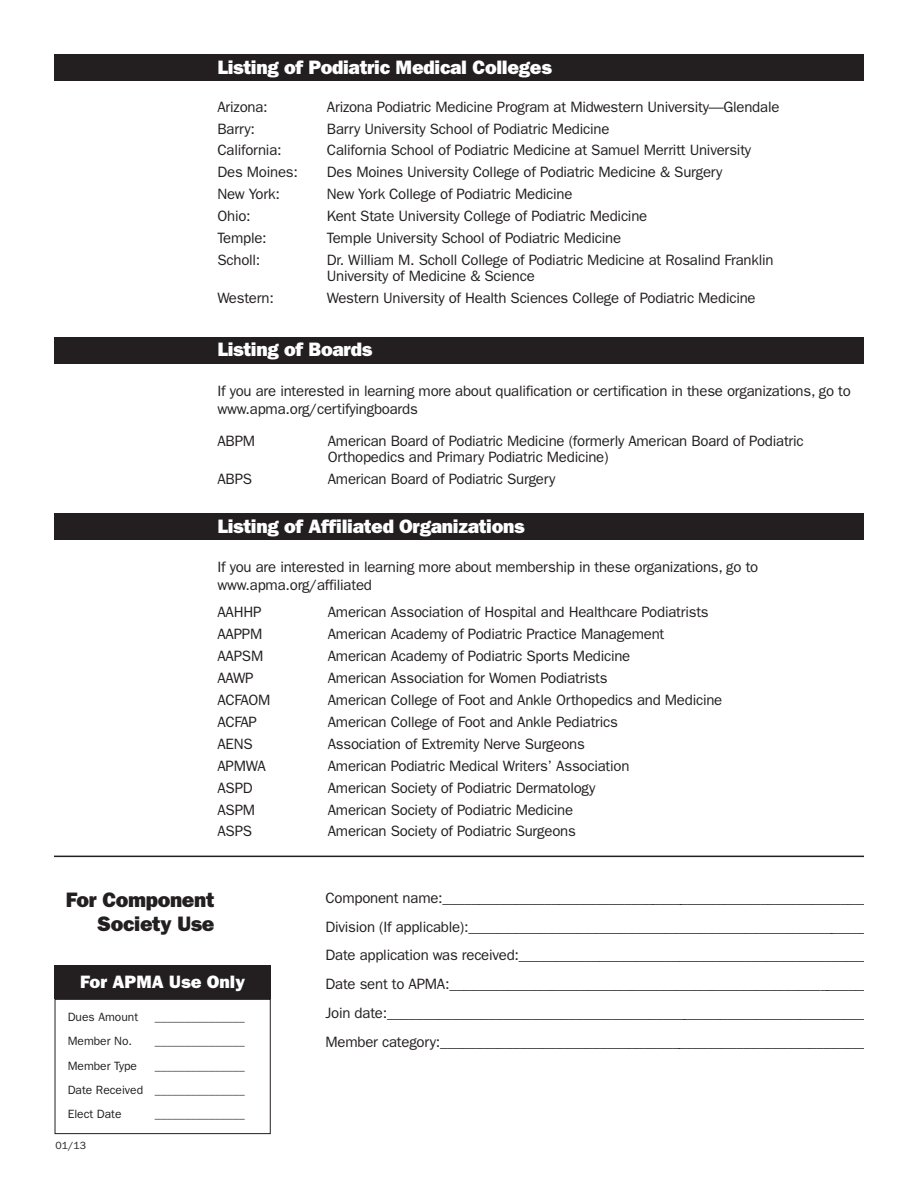
<style>
.page{position:relative;width:918px;height:1188px;background:#fff}
.page>*{position:absolute;margin:0;border:0;box-sizing:border-box;transform-origin:0 0}
.t1{font:800 21px/24px "Franklin Gothic";letter-spacing:-.015em;color:#231f20;text-align:right}
.t2{font:800 19.5px "Franklin Gothic";letter-spacing:-.015em;color:#fff}
.t3{font:800 18px "Franklin Gothic";color:#fff}
.t4{font:15px/28.8px "Franklin Gothic";letter-spacing:-.015em;color:#231f20}
.t5{font:12px/24.3px "Franklin Gothic";color:#231f20;text-align:justify}
.t6{font:10.5px "Franklin Gothic";color:#231f20}
</style>
<div class="page">
<div style="left:55px;top:999px;width:216px;height:135px;border:1px solid #231f20"></div>
<div style="left:55px;top:965px;width:216px;height:34px;background:#231f20"></div>
<hr style="left:54px;top:856px;width:810px;height:1px;background:#231f20">
<div style="left:54px;top:54px;width:810px;height:27px;background:#231f20"></div>
<div style="left:54px;top:338px;width:810px;height:26px;background:#231f20"></div>
<div style="left:54px;top:513px;width:810px;height:27px;background:#231f20"></div>
<h2 class="t2" style="left:218px;top:60px;width:336px">Listing of Podiatric Medical Colleges</h2>
<p class="t4" style="left:218px;top:93px;width:52px">Arizona:</p>
<p class="t4" style="left:327px;top:93px;width:454px">Arizona Podiatric Medicine Program at Midwestern University—Glendale</p>
<p class="t4" style="left:218px;top:115px;width:39px">Barry:</p>
<p class="t4" style="left:327px;top:115px;width:284px">Barry University School of Podiatric Medicine</p>
<p class="t4" style="left:218px;top:137px;width:66px">California:</p>
<p class="t4" style="left:327px;top:137px;width:426px">California School of Podiatric Medicine at Samuel Merritt University</p>
<p class="t4" style="left:218px;top:159px;width:82px">Des Moines:</p>
<p class="t4" style="left:327px;top:159px;width:397px">Des Moines University College of Podiatric Medicine &amp; Surgery</p>
<p class="t4" style="left:218px;top:181px;width:64px">New York:</p>
<p class="t4" style="left:327px;top:181px;width:247px">New York College of Podiatric Medicine</p>
<p class="t4" style="left:218px;top:203px;width:35px">Ohio:</p>
<p class="t4" style="left:327px;top:203px;width:322px">Kent State University College of Podiatric Medicine</p>
<p class="t4" style="left:218px;top:225px;width:51px">Temple:</p>
<p class="t4" style="left:327px;top:225px;width:296px">Temple University School of Podiatric Medicine</p>
<p class="t4" style="left:218px;top:247px;width:44px">Scholl:</p>
<p class="t4" style="left:327px;top:253px;width:448px;line-height:16.5px">Dr. William M. Scholl College of Podiatric Medicine at Rosalind Franklin<br>University of Medicine &amp; Science</p>
<p class="t4" style="left:218px;top:285px;width:58px">Western:</p>
<p class="t4" style="left:327px;top:285px;width:430px">Western University of Health Sciences College of Podiatric Medicine</p>
<h2 class="t2" style="left:218px;top:343px;width:156px">Listing of Boards</h2>
<p class="t4" style="left:218px;top:383px;width:635px;line-height:18px">If you are interested in learning more about qualification or certification in these organizations, go to www.apma.org/certifyingboards</p>
<p class="t4" style="left:218px;top:428px;width:39px">ABPM</p>
<p class="t4" style="left:328px;top:434px;width:477px;line-height:16.5px">American Board of Podiatric Medicine (formerly American Board of Podiatric<br>Orthopedics and Primary Podiatric Medicine)</p>
<p class="t4" style="left:218px;top:466px;width:36px">ABPS</p>
<p class="t4" style="left:328px;top:466px;width:229px">American Board of Podiatric Surgery</p>
<h2 class="t2" style="left:218px;top:519px;width:309px">Listing of Affiliated Organizations</h2>
<p class="t4" style="left:218px;top:559px;width:542px;line-height:18px">If you are interested in learning more about membership in these organizations, go to www.apma.org/affiliated</p>
<p class="t4" style="left:218px;top:599px;width:46px">AAHHP</p>
<p class="t4" style="left:328px;top:599px;width:382px">American Association of Hospital and Healthcare Podiatrists</p>
<p class="t4" style="left:218px;top:621px;width:46px">AAPPM</p>
<p class="t4" style="left:328px;top:621px;width:338px">American Academy of Podiatric Practice Management</p>
<p class="t4" style="left:218px;top:643px;width:47px">AAPSM</p>
<p class="t4" style="left:328px;top:643px;width:304px">American Academy of Podiatric Sports Medicine</p>
<p class="t4" style="left:218px;top:665px;width:38px">AAWP</p>
<p class="t4" style="left:328px;top:665px;width:281px">American Association for Women Podiatrists</p>
<p class="t4" style="left:218px;top:687px;width:54px">ACFAOM</p>
<p class="t4" style="left:328px;top:687px;width:396px">American College of Foot and Ankle Orthopedics and Medicine</p>
<p class="t4" style="left:218px;top:709px;width:41px">ACFAP</p>
<p class="t4" style="left:328px;top:709px;width:292px">American College of Foot and Ankle Pediatrics</p>
<p class="t4" style="left:218px;top:731px;width:37px">AENS</p>
<p class="t4" style="left:328px;top:731px;width:259px">Association of Extremity Nerve Surgeons</p>
<p class="t4" style="left:218px;top:753px;width:50px">APMWA</p>
<p class="t4" style="left:328px;top:753px;width:303px">American Podiatric Medical Writers’ Association</p>
<p class="t4" style="left:218px;top:774px;width:37px">ASPD</p>
<p class="t4" style="left:328px;top:774px;width:269px">American Society of Podiatric Dermatology</p>
<p class="t4" style="left:218px;top:796px;width:39px">ASPM</p>
<p class="t4" style="left:328px;top:796px;width:247px">American Society of Podiatric Medicine</p>
<p class="t4" style="left:218px;top:818px;width:36px">ASPS</p>
<p class="t4" style="left:328px;top:818px;width:250px">American Society of Podiatric Surgeons</p>
<h1 class="t1" style="left:66px;top:889px;width:150px">For Component<br>Society Use</h1>
<p class="t3" style="left:80px;top:976px;width:166px">For APMA Use Only</p>
<p class="t5" style="left:68px;top:1006px;width:72px">Dues Amount</p>
<p class="t5" style="left:68px;top:1030px;width:66px">Member No.</p>
<p class="t5" style="left:155px;top:1006px;width:91px">_______________</p>
<p class="t5" style="left:155px;top:1030px;width:91px">_______________</p>
<p class="t5" style="left:68px;top:1054px;width:71px">Member Type</p>
<p class="t5" style="left:68px;top:1054px;width:179px;text-indent:87px">_______________ Date Received _______________ Elect Date</p>
<p class="t5" style="left:155px;top:1103px;width:91px">_______________</p>
<p class="t6" style="left:56px;top:1142px;width:32px">01/13</p>
<p class="t4" style="left:326px;top:884px;width:549px">Component name:___________________________________________________________ Division (If applicable):_______________________________________________________ Date application was received:________________________________________________ Date sent to APMA:__________________________________________________________ Join date:___________________________________________________________________ Member category:___________________________________________________________</p>
</div>
